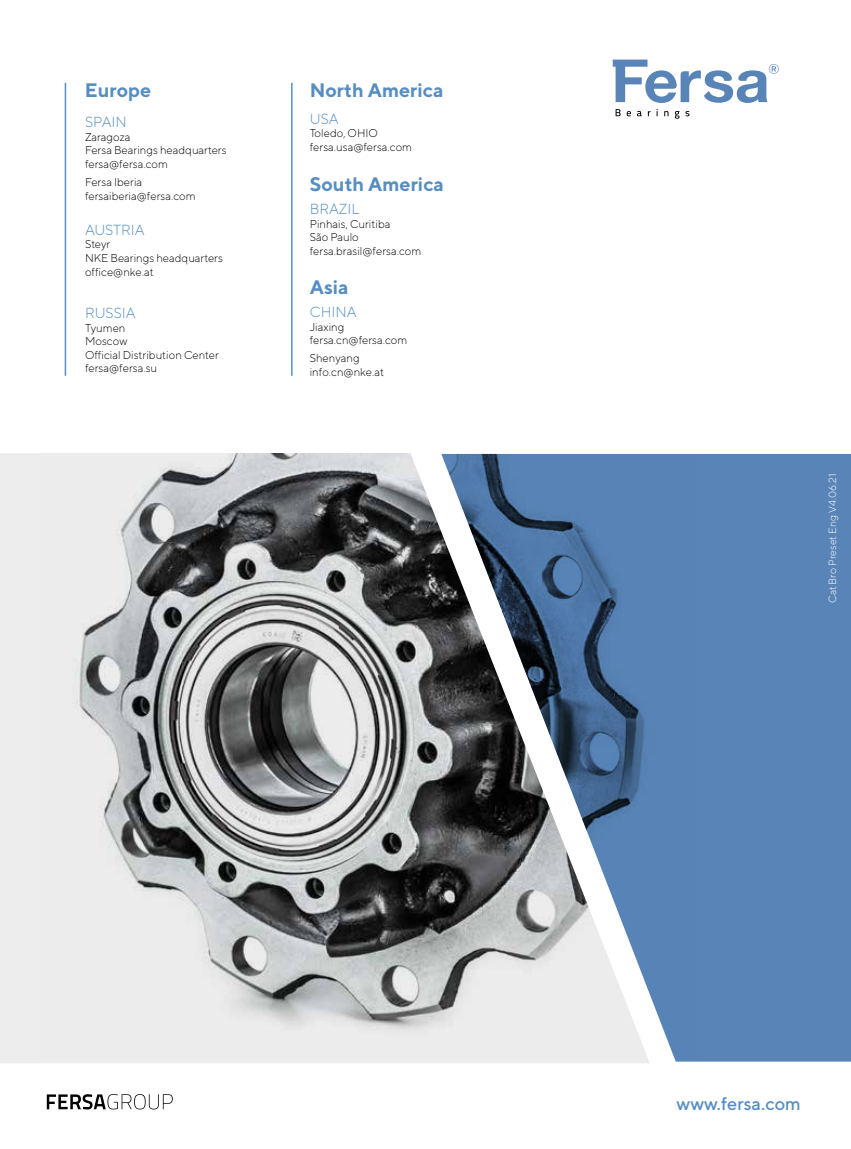
<style>
.page{position:relative;width:851px;height:1149px;background:#fff}
.page>*{position:absolute;margin:0;border:0;box-sizing:border-box;transform-origin:0 0}
.t1{font:700 19.5px "TT Norms";color:#578ec2}
.t2{font:500 18.15px "TT Norms";color:#578ec2}
.t3{font:300 14.55px "TT Norms";color:#578ec2}
.t4{font:300 11.4px/13.6px "TT Norms";color:#000}
.t5{font:300 10.5px "TT Norms";color:#fff}
</style>
<div class="page">
<div style="left:674px;top:454px;width:176px;height:607px;background:#5884b7"></div>
<div style="left:649px;top:454px;width:53px;height:603px;background:#5783b6"></div>
<div style="left:0;top:453px;width:649px;height:609px;background:#ededed"></div>
<img style="left:40px;top:453px;width:609px;height:604px">
<svg style="left:612px;top:60px;width:166px;height:43px"></svg>
<svg style="left:615px;top:109px;width:74px;height:10px"></svg>
<hr style="left:65px;top:83px;width:1px;height:292px;background:#578ec2">
<hr style="left:291px;top:83px;width:1px;height:292px;background:#578ec2">
<svg style="left:47px;top:1094px;width:126px;height:15px"></svg>
<h1 class="t1" style="left:85px;top:78px;width:68px">Europe</h1>
<h1 class="t1" style="left:310px;top:78px;width:135px">North America</h1>
<p class="t3" style="left:85px;top:113px;width:43px">SPAIN</p>
<p class="t4" style="left:85px;top:130px;width:143px">Zaragoza<br>Fersa Bearings headquarters fersa@fersa.com</p>
<p class="t4" style="left:85px;top:175px;width:112px">Fersa Iberia fersaiberia@fersa.com</p>
<p class="t3" style="left:85px;top:220px;width:61px">AUSTRIA</p>
<p class="t4" style="left:85px;top:237px;width:139px">Steyr<br>NKE Bearings headquarters office@nke.at</p>
<p class="t3" style="left:85px;top:304px;width:52px">RUSSIA</p>
<p class="t4" style="left:85px;top:320px;width:135px">Tyumen<br>Moscow<br>Official Distribution Center fersa@fersa.su</p>
<p class="t3" style="left:310px;top:109px;width:31px">USA</p>
<p class="t4" style="left:310px;top:126px;width:104px">Toledo, OHIO fersa.usa@fersa.com</p>
<h1 class="t1" style="left:310px;top:172px;width:136px">South America</h1>
<p class="t3" style="left:310px;top:200px;width:51px">BRAZIL</p>
<p class="t4" style="left:310px;top:216px;width:113px">Pinhais, Curitiba<br>São Paulo fersa.brasil@fersa.com</p>
<h1 class="t1" style="left:310px;top:275px;width:40px">Asia</h1>
<p class="t3" style="left:310px;top:303px;width:49px">CHINA</p>
<p class="t4" style="left:310px;top:319px;width:99px">Jiaxing fersa.cn@fersa.com</p>
<p class="t4" style="left:310px;top:351px;width:76px">Shenyang info.cn@nke.at</p>
<p class="t5" style="left:825px;top:603px;width:131px;rotate:-90deg">Cat Bro Preset Eng V4.06.21</p>
<h2 class="t2" style="left:676px;top:1091px;width:126px">www.fersa.com</h2>
</div>
